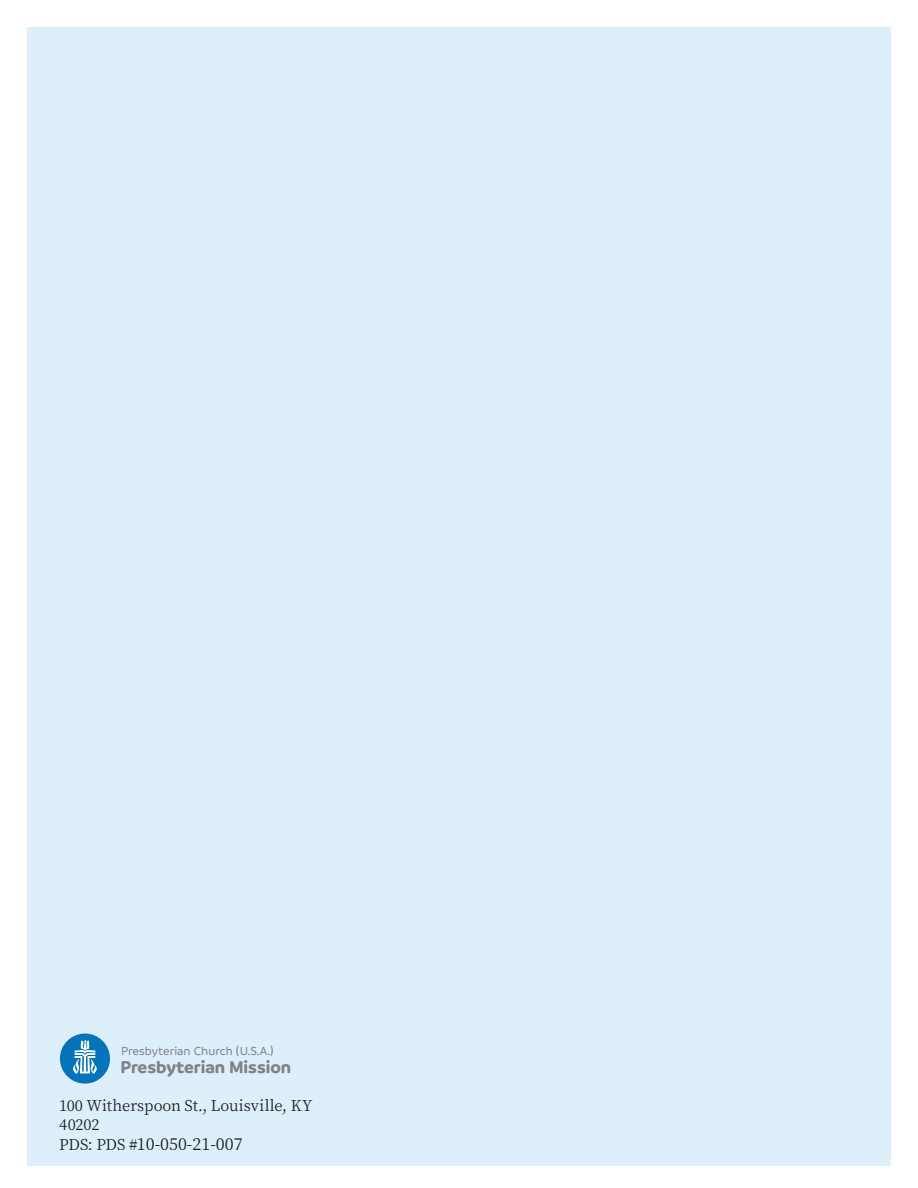
<style>
.page{position:relative;width:918px;height:1188px;background:#fff}
.page>*{position:absolute;margin:0;border:0;box-sizing:border-box;transform-origin:0 0}
.t1{font:700 18.15px "Branding";color:#808285}
.t2{font:16.5px "Source Han Serif K";color:#231f20}
.t3{font:15px/19.5px "Source Han Serif K";color:#231f20}
.t4{font:500 12.45px "Branding";color:#808285}
.s1{font-size:15px}
</style>
<div class="page">
<div style="left:27px;top:27px;width:864px;height:1139px;background:#dceffa"></div>
<div style="left:60px;top:1034px;width:50px;height:50px;background:#0174bc;border-radius:50%"></div>
<svg style="left:73px;top:1040px;width:24px;height:33px"></svg>
<p class="t4" style="left:121px;top:1044px;width:154px">Presbyterian Church (U.S.A.)</p>
<p class="t1" style="left:120px;top:1057px;width:172px">Presbyterian Mission</p>
<p class="t3" style="left:59px;top:1096px;width:255px">100 Witherspoon St., Louisville, KY<br>40202</p>
<p class="t2" style="left:59px;top:1134px;width:185px"><span class="s1">PDS: PDS #</span>10-050-21-007</p>
</div>
